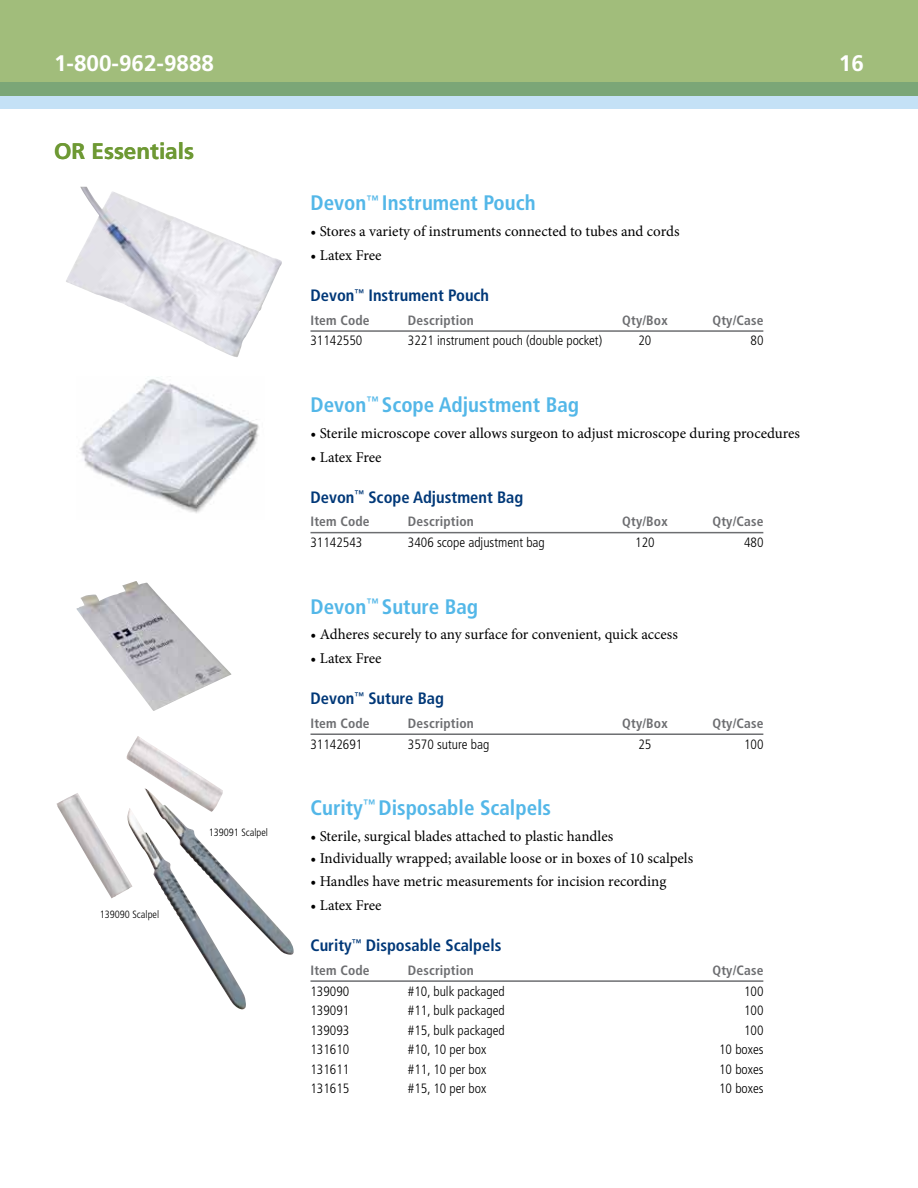
<style>
.page{position:relative;width:918px;height:1188px;background:#fff}
.page>*{position:absolute;margin:0;border:0;box-sizing:border-box;transform-origin:0 0}
.t1{font:700 22.5px "Frutiger LT Std";color:#fff}
.t2{font:700 22.5px "Frutiger LT Std";color:#6e9934}
.t3{font:700 condensed 21px "Frutiger LT Std";color:#53b7e8}
.t4{font:700 condensed 16.5px "Frutiger LT Std";color:#003878}
.t5{font:15px "Minion Pro";color:#000}
.t6{font:300 condensed 13.5px "Frutiger LT Std";color:#000}
.t7{font:700 condensed 13.5px "Frutiger LT Std";letter-spacing:.01em;color:#6d6e71}
.t8{font:300 condensed 10.5px "Frutiger LT Std";color:#000}
</style>
<div class="page">
<div style="left:0;top:0;width:918px;height:96px;background:#a1bd7b"></div>
<svg style="left:0;top:82px;width:918px;height:27px;background:#9ec2b4"></svg>
<img style="left:56px;top:736px;width:238px;height:274px">
<hr style="left:310px;top:330px;width:453px;height:2px;background:#6d6e71">
<hr style="left:310px;top:532px;width:453px;height:1px;background:#6d6e71">
<hr style="left:310px;top:733px;width:453px;height:2px;background:#6d6e71">
<hr style="left:310px;top:980px;width:453px;height:2px;background:#6d6e71">
<img style="left:66px;top:187px;width:216px;height:170px">
<img style="left:80px;top:377px;width:179px;height:136px">
<img style="left:76px;top:581px;width:156px;height:130px">
<h1 class="t1" style="left:54px;top:50px;width:162px">1-800-962-9888</h1>
<h1 class="t2" style="left:54px;top:138px;width:142px">OR Essentials</h1>
<p class="t8" style="left:100px;top:908px;width:61px">139090 Scalpel</p>
<p class="t8" style="left:209px;top:827px;width:61px">139091 Scalpel</p>
<h1 class="t1" style="left:839px;top:50px;width:27px">16</h1>
<h2 class="t3" style="left:310px;top:191px;width:227px">Devon<sup>™</sup> Instrument Pouch</h2>
<p class="t5" style="left:310px;top:221px;width:371px">• Stores a variety of instruments connected to tubes and cords</p>
<p class="t5" style="left:310px;top:245px;width:73px">• Latex Free</p>
<p class="t4" style="left:310px;top:286px;width:180px">Devon<sup>™</sup> Instrument Pouch</p>
<p class="t7" style="left:310px;top:312px;width:61px">Item Code</p>
<p class="t7" style="left:408px;top:312px;width:67px">Description</p>
<p class="t7" style="left:622px;top:312px;width:47px">Qty/Box</p>
<p class="t7" style="left:713px;top:312px;width:52px">Qty/Case</p>
<p class="t6" style="left:310px;top:333px;width:53px">31142550</p>
<p class="t6" style="left:408px;top:333px;width:196px">3221 instrument pouch (double pocket)</p>
<p class="t6" style="left:639px;top:333px;width:14px">20</p>
<p class="t6" style="left:751px;top:333px;width:14px">80</p>
<h2 class="t3" style="left:310px;top:392px;width:270px">Devon<sup>™</sup> Scope Adjustment Bag</h2>
<p class="t5" style="left:310px;top:423px;width:491px">• Sterile microscope cover allows surgeon to adjust microscope during procedures</p>
<p class="t5" style="left:310px;top:447px;width:73px">• Latex Free</p>
<p class="t4" style="left:310px;top:487px;width:214px">Devon<sup>™</sup> Scope Adjustment Bag</p>
<p class="t7" style="left:310px;top:514px;width:61px">Item Code</p>
<p class="t7" style="left:408px;top:514px;width:67px">Description</p>
<p class="t7" style="left:622px;top:514px;width:47px">Qty/Box</p>
<p class="t7" style="left:713px;top:514px;width:52px">Qty/Case</p>
<p class="t6" style="left:310px;top:535px;width:53px">31142543</p>
<p class="t6" style="left:408px;top:535px;width:138px">3406 scope adjustment bag</p>
<p class="t6" style="left:635px;top:535px;width:21px">120</p>
<p class="t6" style="left:744px;top:535px;width:21px">480</p>
<h2 class="t3" style="left:310px;top:594px;width:169px">Devon<sup>™</sup> Suture Bag</h2>
<p class="t5" style="left:310px;top:624px;width:369px">• Adheres securely to any surface for convenient, quick access</p>
<p class="t5" style="left:310px;top:648px;width:73px">• Latex Free</p>
<p class="t4" style="left:310px;top:689px;width:135px">Devon<sup>™</sup> Suture Bag</p>
<p class="t7" style="left:310px;top:715px;width:61px">Item Code</p>
<p class="t7" style="left:408px;top:715px;width:67px">Description</p>
<p class="t7" style="left:622px;top:715px;width:47px">Qty/Box</p>
<p class="t7" style="left:713px;top:715px;width:52px">Qty/Case</p>
<p class="t6" style="left:310px;top:736px;width:53px">31142691</p>
<p class="t6" style="left:408px;top:736px;width:83px">3570 suture bag</p>
<p class="t6" style="left:639px;top:736px;width:14px">25</p>
<p class="t6" style="left:744px;top:736px;width:21px">100</p>
<h2 class="t3" style="left:310px;top:796px;width:242px">Curity<sup>™</sup> Disposable Scalpels</h2>
<p class="t5" style="left:310px;top:826px;width:304px">• Sterile, surgical blades attached to plastic handles</p>
<p class="t5" style="left:310px;top:849px;width:384px">• Individually wrapped; available loose or in boxes of 10 scalpels</p>
<p class="t5" style="left:310px;top:871px;width:357px">• Handles have metric measurements for incision recording</p>
<p class="t5" style="left:310px;top:895px;width:73px">• Latex Free</p>
<p class="t4" style="left:310px;top:936px;width:192px">Curity<sup>™</sup> Disposable Scalpels</p>
<p class="t7" style="left:310px;top:962px;width:61px">Item Code</p>
<p class="t7" style="left:408px;top:962px;width:67px">Description</p>
<p class="t7" style="left:713px;top:962px;width:52px">Qty/Case</p>
<p class="t6" style="left:310px;top:983px;width:40px">139090</p>
<p class="t6" style="left:408px;top:983px;width:98px">#10, bulk packaged</p>
<p class="t6" style="left:744px;top:983px;width:21px">100</p>
<p class="t6" style="left:310px;top:1003px;width:40px">139091</p>
<p class="t6" style="left:408px;top:1003px;width:98px">#11, bulk packaged</p>
<p class="t6" style="left:744px;top:1003px;width:21px">100</p>
<p class="t6" style="left:310px;top:1022px;width:40px">139093</p>
<p class="t6" style="left:408px;top:1022px;width:98px">#15, bulk packaged</p>
<p class="t6" style="left:744px;top:1022px;width:21px">100</p>
<p class="t6" style="left:310px;top:1042px;width:40px">131610</p>
<p class="t6" style="left:408px;top:1042px;width:80px">#10, 10 per box</p>
<p class="t6" style="left:719px;top:1042px;width:46px">10 boxes</p>
<p class="t6" style="left:310px;top:1061px;width:40px">131611</p>
<p class="t6" style="left:408px;top:1061px;width:80px">#11, 10 per box</p>
<p class="t6" style="left:719px;top:1061px;width:46px">10 boxes</p>
<p class="t6" style="left:310px;top:1081px;width:40px">131615</p>
<p class="t6" style="left:408px;top:1081px;width:80px">#15, 10 per box</p>
<p class="t6" style="left:719px;top:1081px;width:46px">10 boxes</p>
</div>
